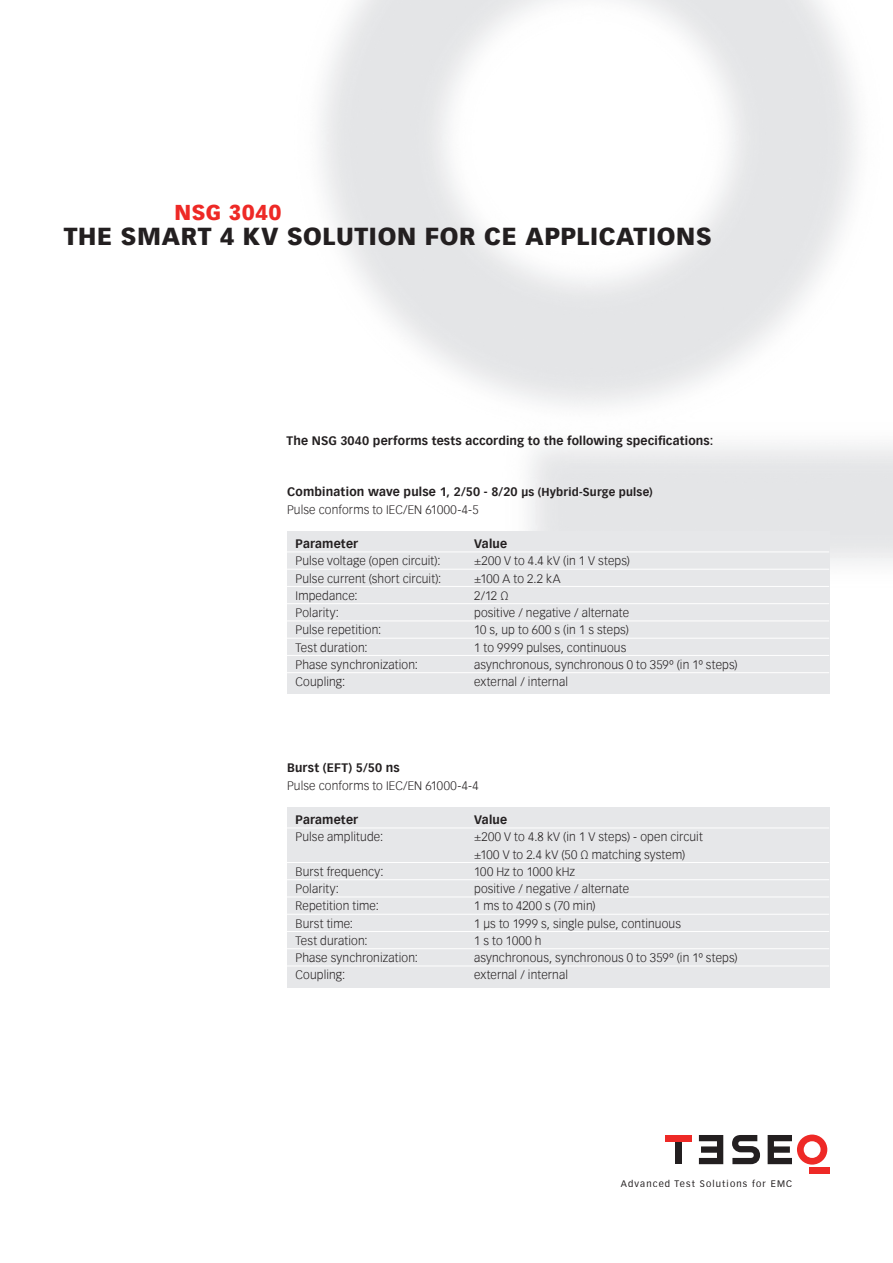
<style>
.page{position:relative;width:893px;height:1263px;background:#fff}
.page>*{position:absolute;margin:0;border:0;box-sizing:border-box;transform-origin:0 0}
.t1{font:900 24px "Vectora Com";letter-spacing:.03em;color:#231f20}
.t2{font:900 21px "Vectora Com";letter-spacing:.035em;color:#ee2926}
.t3{font:300 12px/17.2px "Vectora Com";letter-spacing:.01em;color:#231f20}
.t4{font:700 12px/17.2px "Vectora Com";letter-spacing:.015em;color:#231f20}
.t5{font:9.15px "Vectora Com";letter-spacing:.125em;color:#231f20}
.s1{font-size:11.25px}
.s2{font-weight:300}
</style>
<div class="page">
<div style="left:809px;top:1167px;width:20px;height:6px;background:#ee2926"></div>
<svg style="left:768px;top:1134px;width:59px;height:30px"></svg>
<svg style="left:699px;top:1135px;width:24px;height:29px"></svg>
<div style="left:675px;top:1141px;width:7px;height:23px;background:#231f20"></div>
<div style="left:665px;top:1135px;width:27px;height:6px;background:#ee2926"></div>
<svg style="left:732px;top:1135px;width:28px;height:29px"></svg>
<div style="left:287px;top:531px;width:542px;height:163px;background:#e6e7e9"></div>
<hr style="left:287px;top:551px;width:542px;height:1px;background:#fff">
<hr style="left:287px;top:569px;width:542px;height:1px;background:#fff">
<hr style="left:287px;top:586px;width:542px;height:1px;background:#fff">
<hr style="left:287px;top:603px;width:542px;height:1px;background:#fff">
<hr style="left:287px;top:620px;width:542px;height:1px;background:#fff">
<hr style="left:287px;top:638px;width:542px;height:1px;background:#fff">
<hr style="left:287px;top:655px;width:542px;height:1px;background:#fff">
<hr style="left:287px;top:672px;width:542px;height:1px;background:#fff">
<div style="left:287px;top:807px;width:542px;height:181px;background:#e6e7e9"></div>
<hr style="left:287px;top:827px;width:542px;height:1px;background:#fff">
<hr style="left:287px;top:862px;width:542px;height:1px;background:#fff">
<hr style="left:287px;top:879px;width:542px;height:1px;background:#fff">
<hr style="left:287px;top:896px;width:542px;height:1px;background:#fff">
<hr style="left:287px;top:914px;width:542px;height:1px;background:#fff">
<hr style="left:287px;top:931px;width:542px;height:1px;background:#fff">
<hr style="left:287px;top:948px;width:542px;height:1px;background:#fff">
<hr style="left:287px;top:965px;width:542px;height:1px;background:#fff">
<h2 class="t2" style="left:174px;top:200px;width:108px">NSG 3040</h2>
<h1 class="t1" style="left:64px;top:221px;width:649px">THE SMART 4 KV SOLUTION FOR CE APPLICATIONS</h1>
<p class="t4" style="left:287px;top:432px;width:428px">The NSG 3040 performs tests according to the following specifications:</p>
<p class="t4" style="left:287px;top:483px;width:367px">Combination wave pulse 1, 2/50 - 8/20 <span class="s1">µs (Hybrid-Surge pulse)<br></span><span class="s2">Pulse conforms to IEC/EN 61000-4-5</span></p>
<p class="t4" style="left:296px;top:535px;width:64px">Parameter</p>
<p class="t4" style="left:474px;top:535px;width:34px">Value</p>
<p class="t3" style="left:296px;top:552px;width:147px">Pulse voltage (open circuit):</p>
<p class="t3" style="left:474px;top:552px;width:157px">±200 V to 4.4 kV (in 1 V steps)</p>
<p class="t3" style="left:296px;top:570px;width:147px">Pulse current (short circuit):</p>
<p class="t3" style="left:474px;top:570px;width:88px">±100 A to 2.2 kA</p>
<p class="t3" style="left:296px;top:587px;width:64px">Impedance:</p>
<p class="t3" style="left:474px;top:587px;width:36px">2/12 Ω</p>
<p class="t3" style="left:296px;top:604px;width:45px">Polarity:</p>
<p class="t3" style="left:474px;top:604px;width:157px">positive / negative / alternate</p>
<p class="t3" style="left:296px;top:621px;width:87px">Pulse repetition:</p>
<p class="t3" style="left:474px;top:621px;width:156px">10 s, up to 600 s (in 1 s steps)</p>
<p class="t3" style="left:296px;top:639px;width:74px">Test duration:</p>
<p class="t3" style="left:474px;top:639px;width:154px">1 to 9999 pulses, continuous</p>
<p class="t3" style="left:296px;top:656px;width:124px">Phase synchronization:</p>
<p class="t3" style="left:474px;top:656px;width:265px">asynchronous, synchronous 0 to 359º (in 1º steps)</p>
<p class="t3" style="left:296px;top:673px;width:51px">Coupling:</p>
<p class="t3" style="left:474px;top:673px;width:95px">external / internal</p>
<p class="t4" style="left:287px;top:759px;width:114px">Burst (EFT) 5/50 ns</p>
<p class="t3" style="left:287px;top:777px;width:193px">Pulse conforms to IEC/EN 61000-4-4</p>
<p class="t4" style="left:296px;top:811px;width:64px">Parameter</p>
<p class="t4" style="left:474px;top:811px;width:34px">Value</p>
<p class="t3" style="left:296px;top:828px;width:89px">Pulse amplitude:</p>
<p class="t3" style="left:474px;top:828px;width:230px">±200 V to 4.8 kV (in 1 V steps) - open circuit ±100 V to 2.4 kV (50 Ω matching system)</p>
<p class="t3" style="left:296px;top:863px;width:89px">Burst frequency:</p>
<p class="t3" style="left:474px;top:863px;width:103px">100 Hz to 1000 kHz</p>
<p class="t3" style="left:296px;top:880px;width:45px">Polarity:</p>
<p class="t3" style="left:474px;top:880px;width:157px">positive / negative / alternate</p>
<p class="t3" style="left:296px;top:897px;width:85px">Repetition time:</p>
<p class="t3" style="left:474px;top:897px;width:123px">1 ms to 4200 s (70 min)</p>
<p class="t3" style="left:296px;top:915px;width:59px">Burst time:</p>
<p class="t3" style="left:474px;top:915px;width:208px">1 µs to 1999 s, single pulse, continuous</p>
<p class="t3" style="left:296px;top:932px;width:74px">Test duration:</p>
<p class="t3" style="left:474px;top:932px;width:69px">1 s to 1000 h</p>
<p class="t3" style="left:296px;top:949px;width:124px">Phase synchronization:</p>
<p class="t3" style="left:474px;top:949px;width:265px">asynchronous, synchronous 0 to 359º (in 1º steps)</p>
<p class="t3" style="left:296px;top:966px;width:51px">Coupling:</p>
<p class="t3" style="left:474px;top:966px;width:95px">external / internal</p>
<p class="t5" style="left:621px;top:1178px;width:173px">Advanced Test Solutions for EMC</p>
</div>
